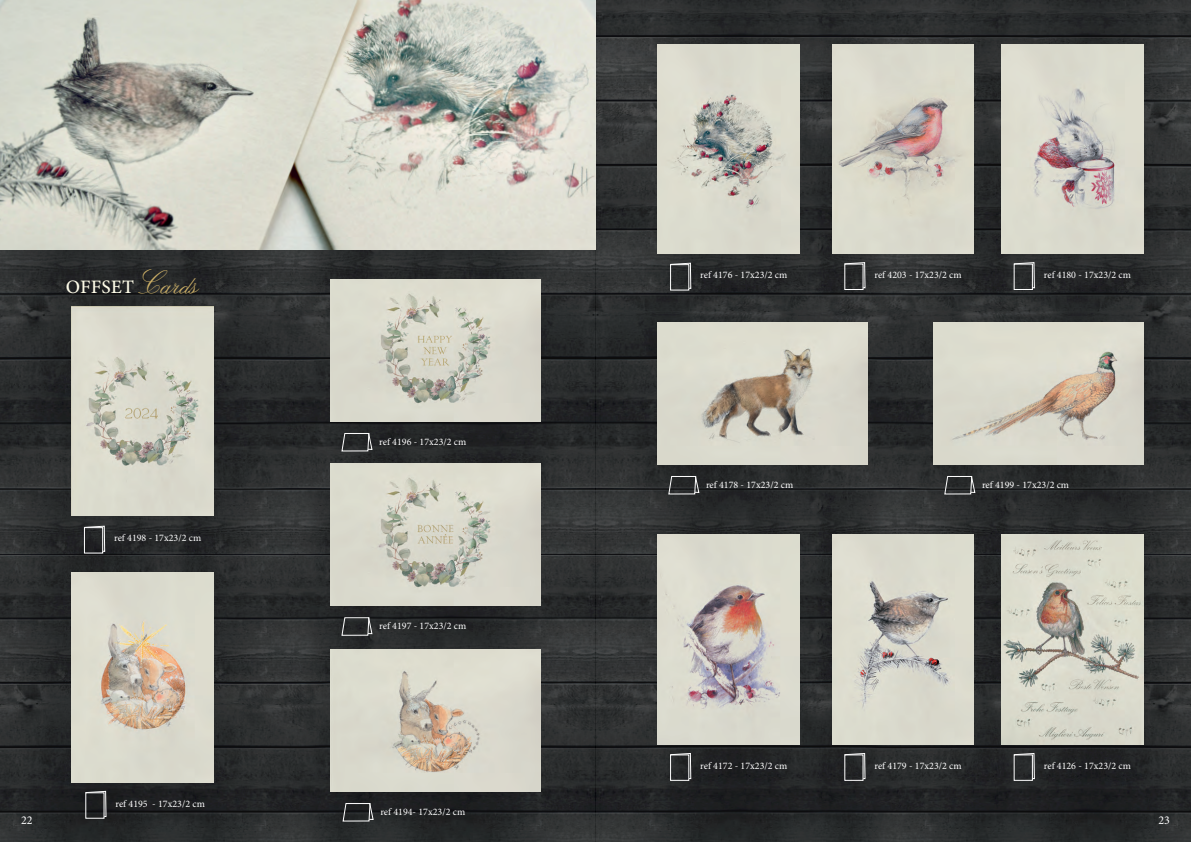
<style>
.page{position:relative;width:1191px;height:842px;background:#fff}
.page>*{position:absolute;margin:0;border:0;box-sizing:border-box;transform-origin:0 0}
.t1{font:19px "Minion Variable Concept";letter-spacing:.005em;color:#fffde9}
.t2{font:12px "Minion Pro";color:#fff}
.t3{font:10px "Minion Pro";color:#fff}
.s1{font-family:"Lucia BT";font-size:32px;color:#cdb067}
</style>
<div class="page">
<img style="left:0;top:0;width:1191px;height:842px">
<img style="left:0;top:0;width:595px;height:249px">
<img style="left:1001px;top:44px;width:142px;height:210px">
<svg style="left:1013px;top:262px;width:22px;height:27px"></svg>
<div style="left:85px;top:792px;width:19px;height:27px;border:1px solid #fff"></div>
<svg style="left:85px;top:790px;width:22px;height:27px"></svg>
<img style="left:331px;top:649px;width:209px;height:142px">
<img style="left:331px;top:463px;width:209px;height:142px">
<img style="left:933px;top:322px;width:210px;height:142px">
<img style="left:72px;top:573px;width:141px;height:209px">
<img style="left:658px;top:44px;width:141px;height:210px">
<svg style="left:669px;top:262px;width:22px;height:27px"></svg>
<img style="left:832px;top:535px;width:142px;height:209px">
<img style="left:657px;top:322px;width:210px;height:142px">
<svg style="left:944px;top:475px;width:31px;height:20px"></svg>
<img style="left:658px;top:535px;width:141px;height:210px">
<div style="left:670px;top:754px;width:19px;height:27px;border:1px solid #fff"></div>
<svg style="left:669px;top:753px;width:22px;height:26px"></svg>
<div style="left:844px;top:754px;width:19px;height:27px;border:1px solid #fff"></div>
<svg style="left:843px;top:753px;width:22px;height:26px"></svg>
<svg style="left:668px;top:475px;width:31px;height:20px"></svg>
<img style="left:832px;top:44px;width:142px;height:210px">
<svg style="left:843px;top:262px;width:22px;height:27px"></svg>
<img style="left:1001px;top:535px;width:142px;height:209px">
<div style="left:1013px;top:754px;width:19px;height:27px;border:1px solid #fff"></div>
<svg style="left:1013px;top:753px;width:22px;height:26px"></svg>
<img style="left:331px;top:279px;width:209px;height:142px">
<svg style="left:341px;top:432px;width:32px;height:20px"></svg>
<svg style="left:341px;top:616px;width:32px;height:20px"></svg>
<img style="left:72px;top:306px;width:141px;height:210px">
<svg style="left:83px;top:525px;width:22px;height:27px"></svg>
<svg style="left:342px;top:802px;width:32px;height:20px"></svg>
<h1 class="t1" style="left:66px;top:274px;width:134px">OFFSET<span class="s1">Cards</span></h1>
<p class="t3" style="left:1043px;top:268px;width:89px">ref 4180 - 17x23/2 cm</p>
<p class="t3" style="left:874px;top:268px;width:89px">ref 4203 - 17x23/2 cm</p>
<p class="t3" style="left:700px;top:268px;width:89px">ref 4176 - 17x23/2 cm</p>
<p class="t3" style="left:114px;top:531px;width:89px">ref 4198 - 17x23/2 cm</p>
<p class="t3" style="left:379px;top:435px;width:89px">ref 4196 - 17x23/2 cm</p>
<p class="t3" style="left:379px;top:619px;width:89px">ref 4197 - 17x23/2 cm</p>
<p class="t3" style="left:706px;top:478px;width:89px">ref 4178 - 17x23/2 cm</p>
<p class="t3" style="left:982px;top:478px;width:89px">ref 4199 - 17x23/2 cm</p>
<p class="t3" style="left:700px;top:759px;width:89px">ref 4172 - 17x23/2 cm</p>
<p class="t3" style="left:874px;top:759px;width:89px">ref 4179 - 17x23/2 cm</p>
<p class="t3" style="left:1043px;top:759px;width:89px">ref 4126 - 17x23/2 cm</p>
<p class="t3" style="left:115px;top:797px;width:91px">ref 4195 - 17x23/2 cm</p>
<p class="t3" style="left:380px;top:805px;width:86px">ref 4194- 17x23/2 cm</p>
<p class="t2" style="left:21px;top:812px;width:13px">22</p>
<p class="t2" style="left:1158px;top:812px;width:13px">23</p>
</div>
